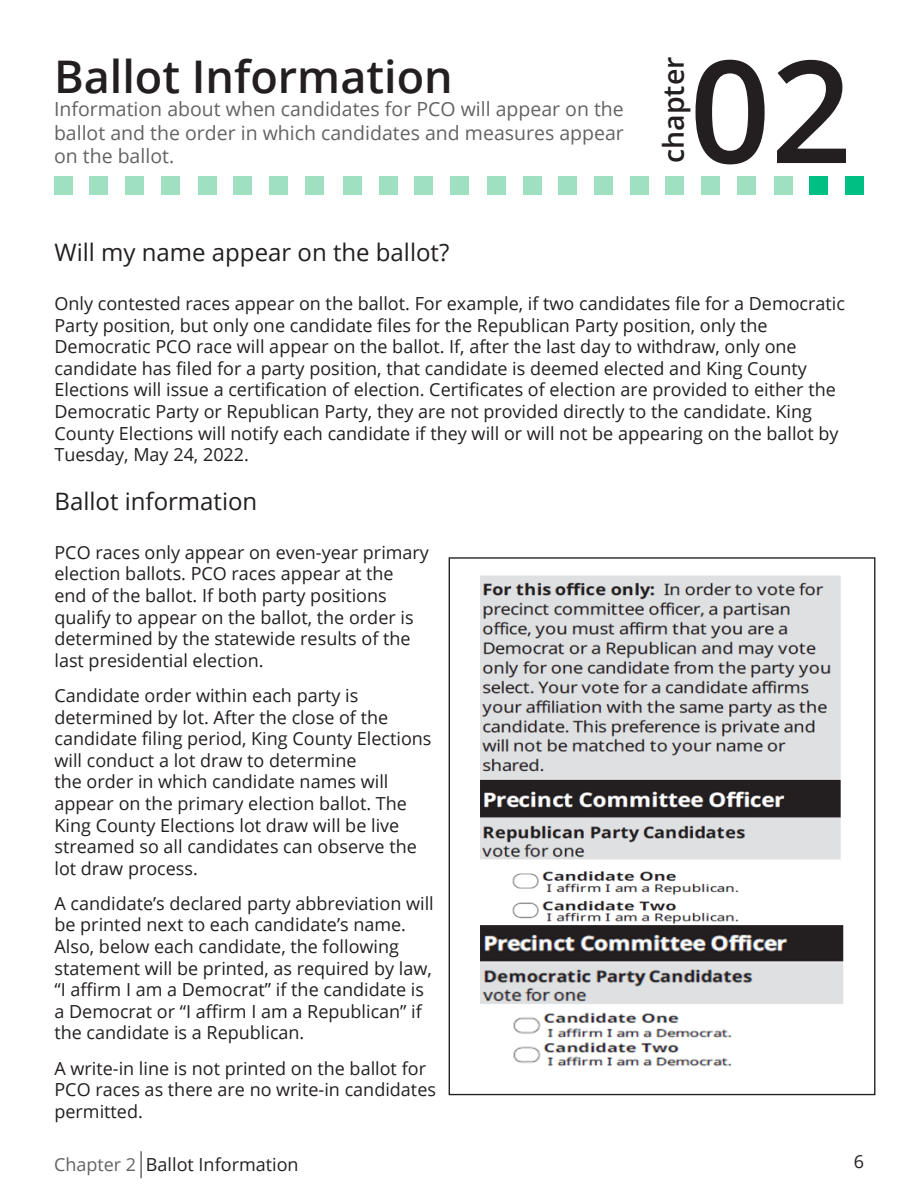
<style>
.page{position:relative;width:918px;height:1188px;background:#fff}
.page>*{position:absolute;margin:0;border:0;box-sizing:border-box;transform-origin:0 0}
.Chapter_Header{font:600 142.5px "Open Sans";color:#231f20}
.Chapter_Header-2{font:600 45px "Open Sans";color:#231f20}
.t1{font:600 28.5px "Open Sans";color:#231f20}
.Section_Header{font:24px "Open Sans";color:#231f20}
.Chapter_description{font:19.5px/23.4px "Open Sans";color:#636366;text-align:justify}
.Section_text{font:18px/21.6px "Open Sans";color:#231f20}
.Header_footer{font:18px "Open Sans";color:#231f20}
.s1{color:#636366}
</style>
<div class="page">
<div style="left:125px;top:176px;width:19px;height:19px;background:#9fe0c0"></div>
<div style="left:161px;top:176px;width:18px;height:19px;background:#9fe0c0"></div>
<div style="left:198px;top:176px;width:18px;height:19px;background:#9fe0c0"></div>
<div style="left:234px;top:176px;width:18px;height:19px;background:#9fe0c0"></div>
<div style="left:269px;top:176px;width:19px;height:19px;background:#9fe0c0"></div>
<div style="left:305px;top:176px;width:18px;height:19px;background:#9fe0c0"></div>
<div style="left:343px;top:176px;width:19px;height:19px;background:#9fe0c0"></div>
<div style="left:379px;top:176px;width:18px;height:19px;background:#9fe0c0"></div>
<div style="left:415px;top:176px;width:18px;height:19px;background:#9fe0c0"></div>
<div style="left:450px;top:176px;width:19px;height:19px;background:#9fe0c0"></div>
<div style="left:487px;top:176px;width:19px;height:19px;background:#9fe0c0"></div>
<div style="left:523px;top:176px;width:18px;height:19px;background:#9fe0c0"></div>
<div style="left:559px;top:176px;width:18px;height:19px;background:#9fe0c0"></div>
<div style="left:594px;top:176px;width:19px;height:19px;background:#9fe0c0"></div>
<div style="left:630px;top:176px;width:18px;height:19px;background:#9fe0c0"></div>
<div style="left:666px;top:176px;width:18px;height:19px;background:#9fe0c0"></div>
<div style="left:701px;top:176px;width:19px;height:19px;background:#9fe0c0"></div>
<div style="left:737px;top:176px;width:18px;height:19px;background:#9fe0c0"></div>
<div style="left:774px;top:176px;width:18px;height:19px;background:#9fe0c0"></div>
<div style="left:810px;top:176px;width:18px;height:19px;background:#00bf83"></div>
<div style="left:845px;top:176px;width:19px;height:19px;background:#00bf83"></div>
<div style="left:54px;top:176px;width:18px;height:19px;background:#9fe0c0"></div>
<div style="left:90px;top:176px;width:18px;height:19px;background:#9fe0c0"></div>
<svg style="left:141px;top:1151px;width:1px;height:27px"></svg>
<img style="left:480px;top:575px;width:364px;height:492px">
<p class="Chapter_Header-2" style="left:54px;top:46px;width:400px">Ballot Information</p>
<p class="Chapter_description" style="left:54px;top:97px;width:571px">Information about when candidates for PCO will appear on the ballot and the order in which candidates and measures appear on the ballot.</p>
<h3 class="t1" style="left:654px;top:163px;width:108px;rotate:-90deg">chapter</h3>
<p class="Chapter_Header" style="left:689px;top:14px;width:164px">02</p>
<p class="Section_Header" style="left:54px;top:236px;width:396px">Will my name appear on the ballot?</p>
<p class="Section_text" style="left:54px;top:292px;width:792px">Only contested races appear on the ballot. For example, if two candidates file for a Democratic Party position, but only one candidate files for the Republican Party position, only the Democratic PCO race will appear on the ballot. If, after the last day to withdraw, only one candidate has filed for a party position, that candidate is deemed elected and King County Elections will issue a certification of election. Certificates of election are provided to either the Democratic Party or Republican Party, they are not provided directly to the candidate. King County Elections will notify each candidate if they will or will not be appearing on the ballot by Tuesday, May 24, 2022.</p>
<p class="Section_Header" style="left:54px;top:485px;width:204px">Ballot information</p>
<p class="Section_text" style="left:54px;top:541px;width:376px">PCO races only appear on even-year primary election ballots. PCO races appear at the end of the ballot. If both party positions qualify to appear on the ballot, the order is determined by the statewide results of the last presidential election.</p>
<p class="Section_text" style="left:54px;top:684px;width:379px">Candidate order within each party is determined by lot. After the close of the candidate filing period, King County Elections will conduct a lot draw to determine<br>the order in which candidate names will appear on the primary election ballot. The King County Elections lot draw will be live streamed so all candidates can observe the lot draw process.</p>
<p class="Section_text" style="left:54px;top:892px;width:381px">A candidate’s declared party abbreviation will be printed next to each candidate’s name.<br>Also, below each candidate, the following statement will be printed, as required by law, “I affirm I am a Democrat” if the candidate is a Democrat or “I affirm I am a Republican” if the candidate is a Republican.</p>
<p class="Section_text" style="left:54px;top:1057px;width:383px">A write-in line is not printed on the ballot for<br>PCO races as there are no write-in candidates permitted.</p>
<p class="Header_footer" style="left:54px;top:1152px;width:246px"><span class="s1">Chapter 2</span> Ballot Information</p>
<p class="Section_text" style="left:854px;top:1150px;width:12px">6</p>
</div>
